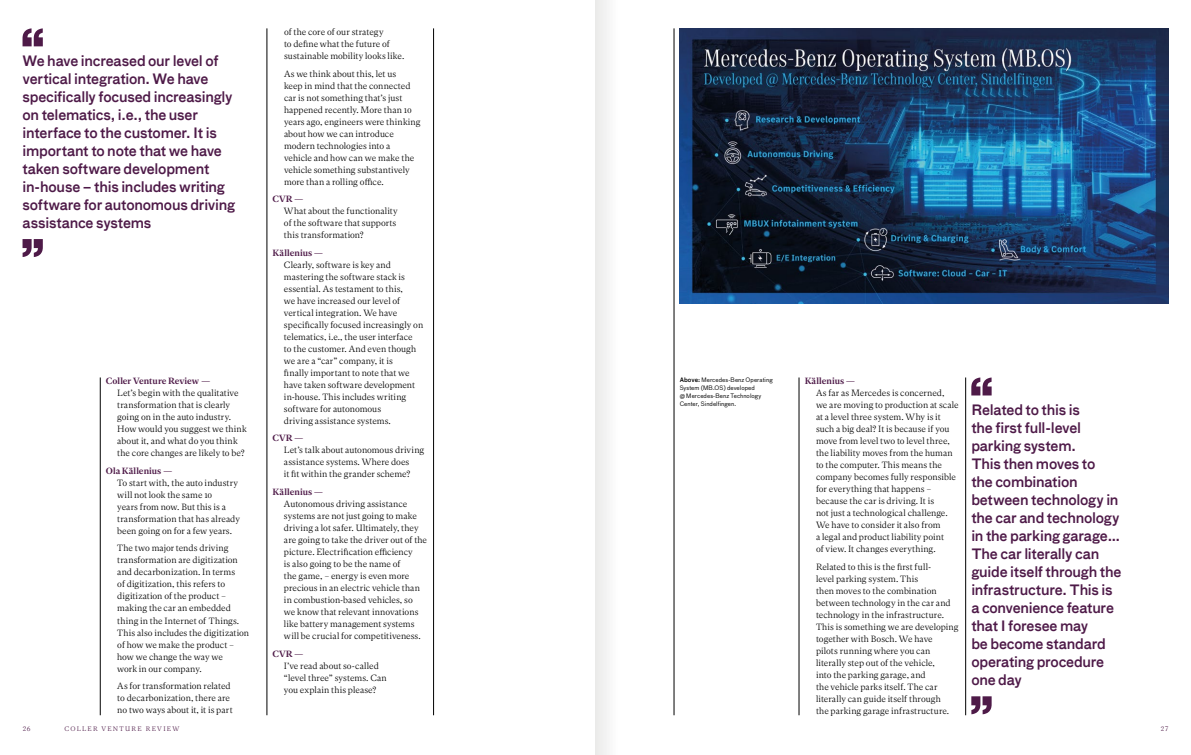
<style>
.page{position:relative;width:1191px;height:755px;background:#fff}
.page>*{position:absolute;margin:0;border:0;box-sizing:border-box;transform-origin:0 0}
.t1{font:500 14px/18px "Bau";letter-spacing:-.02em;color:#4e1a48}
.t2{font:300 9px/12px "Independent Text";letter-spacing:.005em;color:#000}
.t3{font:500 9px "Independent Text";letter-spacing:.005em;color:#4e1a48}
.t4{font:300 6.5px "Independent Text";letter-spacing:.2em;color:#4e1a48}
.t5{font:6px/8px "Bau";letter-spacing:.015em;color:#000}
.s1{font-weight:500}
</style>
<div class="page">
<hr style="left:267px;top:28px;width:1px;height:686px;background:#000">
<hr style="left:965px;top:377px;width:1px;height:337px;background:#000">
<hr style="left:433px;top:28px;width:1px;height:686px;background:#000">
<hr style="left:674px;top:28px;width:1px;height:686px;background:#000">
<hr style="left:100px;top:377px;width:1px;height:337px;background:#000">
<hr style="left:799px;top:377px;width:1px;height:337px;background:#000">
<svg style="left:23px;top:28px;width:20px;height:18px"></svg>
<svg style="left:23px;top:239px;width:20px;height:18px"></svg>
<img style="left:679px;top:28px;width:489px;height:275px">
<svg style="left:971px;top:377px;width:20px;height:18px"></svg>
<svg style="left:971px;top:696px;width:20px;height:17px"></svg>
<div style="left:595px;top:0;width:44px;height:754px;background:linear-gradient(to right,#efefee,#fff)"></div>
<p class="t1" style="left:23px;top:51px;width:214px">We have increased our level of vertical integration. We have specifically focused increasingly on telematics, i.e., the user interface to the customer. It is important to note that we have taken software development in-house – this includes writing software for autonomous driving assistance systems</p>
<p class="t3" style="left:106px;top:375px;width:106px">Coller Venture Review —</p>
<p class="t2" style="left:117px;top:387px;width:131px">Let’s begin with the qualitative transformation that is clearly going on in the auto industry.<br>How would you suggest we think about it, and what do you think the core changes are likely to be?</p>
<p class="t3" style="left:106px;top:464px;width:68px">Ola Källenius —</p>
<p class="t2" style="left:117px;top:476px;width:124px">To start with, the auto industry will not look the same 10<br>years from now. But this is a transformation that has already been going on for a few years.</p>
<p class="t2" style="left:117px;top:542px;width:133px">The two major tends driving transformation are digitization and decarbonization. In terms<br>of digitization, this refers to digitization of the product – making the car an embedded thing in the Internet of Things.<br>This also includes the digitization of how we make the product – how we change the way we<br>work in our company.</p>
<p class="t2" style="left:117px;top:679px;width:117px">As for transformation related to decarbonization, there are no two ways about it, it is part</p>
<p class="t2" style="left:284px;top:26px;width:122px">of the core of our strategy<br>to define what the future of sustainable mobility looks like.</p>
<p class="t2" style="left:284px;top:68px;width:138px">As we think about this, let us<br>keep in mind that the connected car is not something that’s just happened recently. More than 10 years ago, engineers were thinking about how we can introduce modern technologies into a<br>vehicle and how can we make the vehicle something substantively more than a rolling office.</p>
<p class="t3" style="left:273px;top:193px;width:32px">CVR —</p>
<p class="t2" style="left:284px;top:205px;width:115px">What about the functionality of the software that supports this transformation?</p>
<p class="t3" style="left:273px;top:247px;width:52px">Källenius —</p>
<p class="t2" style="left:284px;top:258px;width:141px">Clearly, software is key and mastering the software stack is essential. As testament to this,<br>we have increased our level of vertical integration. We have specifically focused increasingly on telematics, i.e., the user interface<br>to the customer. And even though we are a “car” company, it is<br>finally important to note that we have taken software development in-house. This includes writing software for autonomous<br>driving assistance systems.</p>
<p class="t3" style="left:273px;top:432px;width:33px">CVR —</p>
<p class="t2" style="left:284px;top:444px;width:142px">Let’s talk about autonomous driving assistance systems. Where does<br>it fit within the grander scheme?</p>
<p class="t3" style="left:273px;top:486px;width:52px">Källenius —</p>
<p class="t2" style="left:284px;top:497px;width:145px">Autonomous driving assistance systems are not just going to make driving a lot safer. Ultimately, they are going to take the driver out of the picture. Electrification efficiency<br>is also going to be the name of<br>the game, – energy is even more precious in an electric vehicle than in combustion-based vehicles, so<br>we know that relevant innovations like battery management systems will be crucial for competitiveness.</p>
<p class="t3" style="left:273px;top:647px;width:32px">CVR —</p>
<p class="t2" style="left:284px;top:659px;width:104px">I’ve read about so-called “level three” systems. Can you explain this please?</p>
<p class="t5" style="left:679px;top:375px;width:94px"><span class="s1">Above:</span> Mercedes-Benz Operating<br>System (MB.OS) developed<br>@ Mercedes-Benz Technology<br>Center, Sindelfingen.</p>
<p class="t3" style="left:804px;top:375px;width:52px">Källenius —</p>
<p class="t2" style="left:816px;top:387px;width:144px">As far as Mercedes is concerned,<br>we are moving to production at scale at a level three system. Why is it such a big deal? It is because if you move from level two to level three, the liability moves from the human to the computer. This means the company becomes fully responsible for everything that happens – because the car is driving. It is<br>not just a technological challenge.<br>We have to consider it also from<br>a legal and product liability point<br>of view. It changes everything.</p>
<p class="t2" style="left:816px;top:560px;width:144px">Related to this is the first full-<br>level parking system. This<br>then moves to the combination between technology in the car and technology in the infrastructure.<br>This is something we are developing together with Bosch. We have<br>pilots running where you can literally step out of the vehicle,<br>into the parking garage, and<br>the vehicle parks itself. The car literally can guide itself through<br>the parking garage infrastructure.</p>
<p class="t1" style="left:971px;top:400px;width:152px">Related to this is<br>the first full-level parking system.<br>This then moves to<br>the combination between technology in the car and technology in the parking garage…<br>The car literally can guide itself through the infrastructure. This is a convenience feature that I foresee may<br>be become standard operating procedure one day</p>
<p class="t4" style="left:23px;top:724px;width:9px">26</p>
<p class="t4" style="left:64px;top:724px;width:117px">COLLER VENTURE REVIEW</p>
<p class="t4" style="left:1161px;top:724px;width:9px">27</p>
</div>
